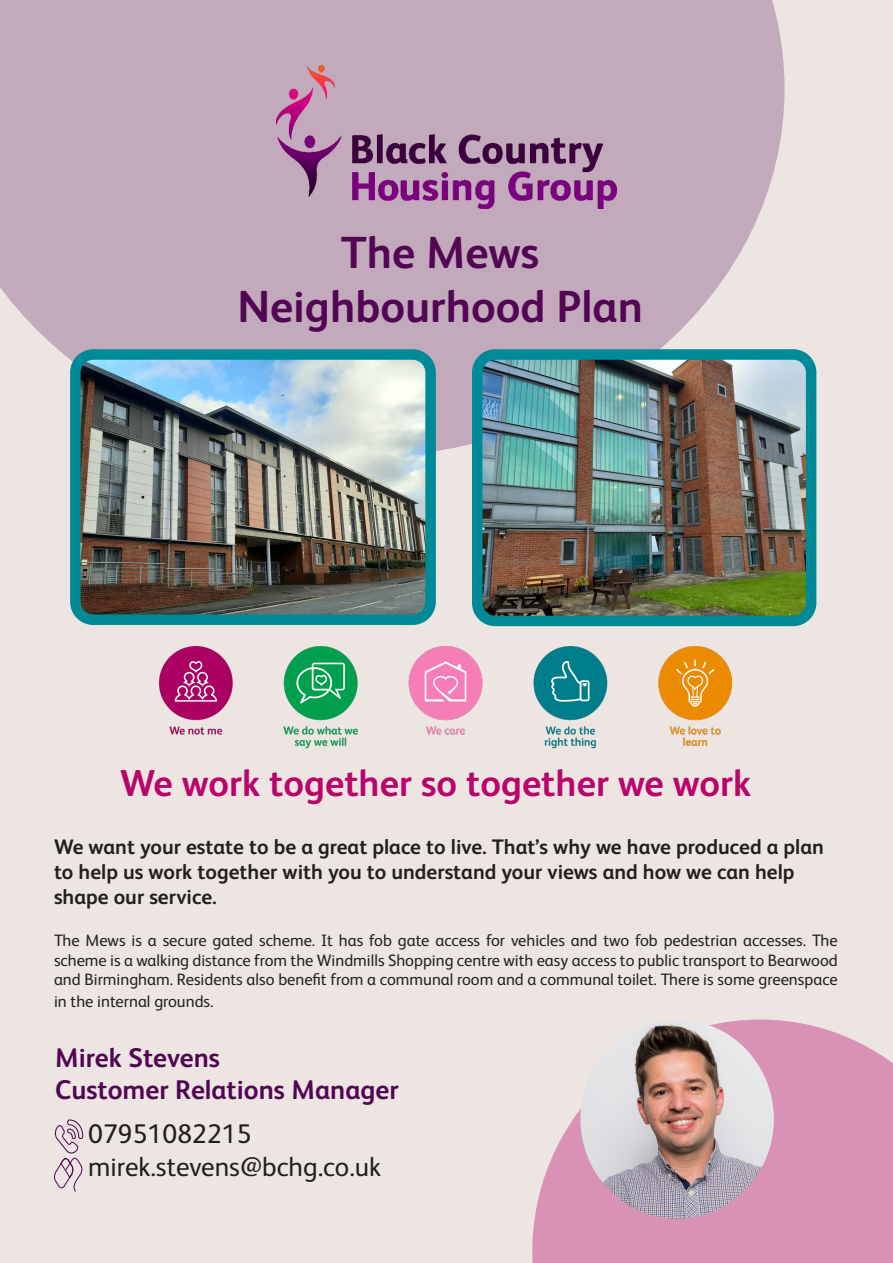
<style>
.page{position:relative;width:893px;height:1263px;background:#ece5e2}
.page>*{position:absolute;margin:0;border:0;box-sizing:border-box;transform-origin:0 0}
.Paragraph_Style_1{font:700 45px "FS Albert Pro";color:#520654}
.t1{font:700 37.5px "FS Albert Pro";color:#b9046b}
.t2{font:700 27px "FS Albert Pro";color:#510653}
.t3{font:27px "FS Albert Pro";color:#231f20}
.t4{font:700 21px/25.2px "FS Albert Pro";color:#231f20}
.t5{font:16.5px/19.8px "FS Albert Pro";color:#231f20;text-align:justify}
</style>
<div class="page">
<svg style="left:0;top:0;width:784px;height:451px;background:#c5adbf"></svg>
<img style="left:81px;top:360px;width:344px;height:254px">
<div style="left:70px;top:349px;width:366px;height:276px;border:10px solid #008997;border-radius:18px"></div>
<img style="left:483px;top:360px;width:322px;height:255px">
<div style="left:472px;top:349px;width:344px;height:277px;border:10px solid #008997;border-radius:18px"></div>
<img style="left:277px;top:66px;width:339px;height:142px">
<svg style="left:532px;top:1020px;width:361px;height:243px;fill:#d992b6"></svg>
<img style="left:580px;top:1019px;width:194px;height:200px">
<svg style="left:54px;top:1119px;width:30px;height:73px"></svg>
<img style="left:160px;top:646px;width:572px;height:103px">
<p class="Paragraph_Style_1" style="left:341px;top:221px;width:200px">The Mews</p>
<p class="Paragraph_Style_1" style="left:237px;top:275px;width:407px">Neighbourhood Plan</p>
<p class="t1" style="left:120px;top:756px;width:633px">We work together so together we work</p>
<p class="t4" style="left:54px;top:833px;width:771px">We want your estate to be a great place to live. That’s why we have produced a plan to help us work together with you to understand your views and how we can help shape our service.</p>
<p class="t5" style="left:54px;top:929px;width:785px">The Mews is a secure gated scheme. It has fob gate access for vehicles and two fob pedestrian accesses. The scheme is a walking distance from the Windmills Shopping centre with easy access to public transport to Bearwood and Birmingham. Residents also benefit from a communal room and a communal toilet. There is some greenspace</p>
<p class="t5" style="left:54px;top:990px;width:161px">in the internal grounds.</p>
<p class="t2" style="left:55px;top:1038px;width:166px">Mirek Stevens</p>
<p class="t2" style="left:55px;top:1071px;width:345px">Customer Relations Manager</p>
<p class="t3" style="left:88px;top:1115px;width:165px">07951082215</p>
<p class="t3" style="left:88px;top:1147px;width:295px">mirek.stevens@bchg.co.uk</p>
</div>
